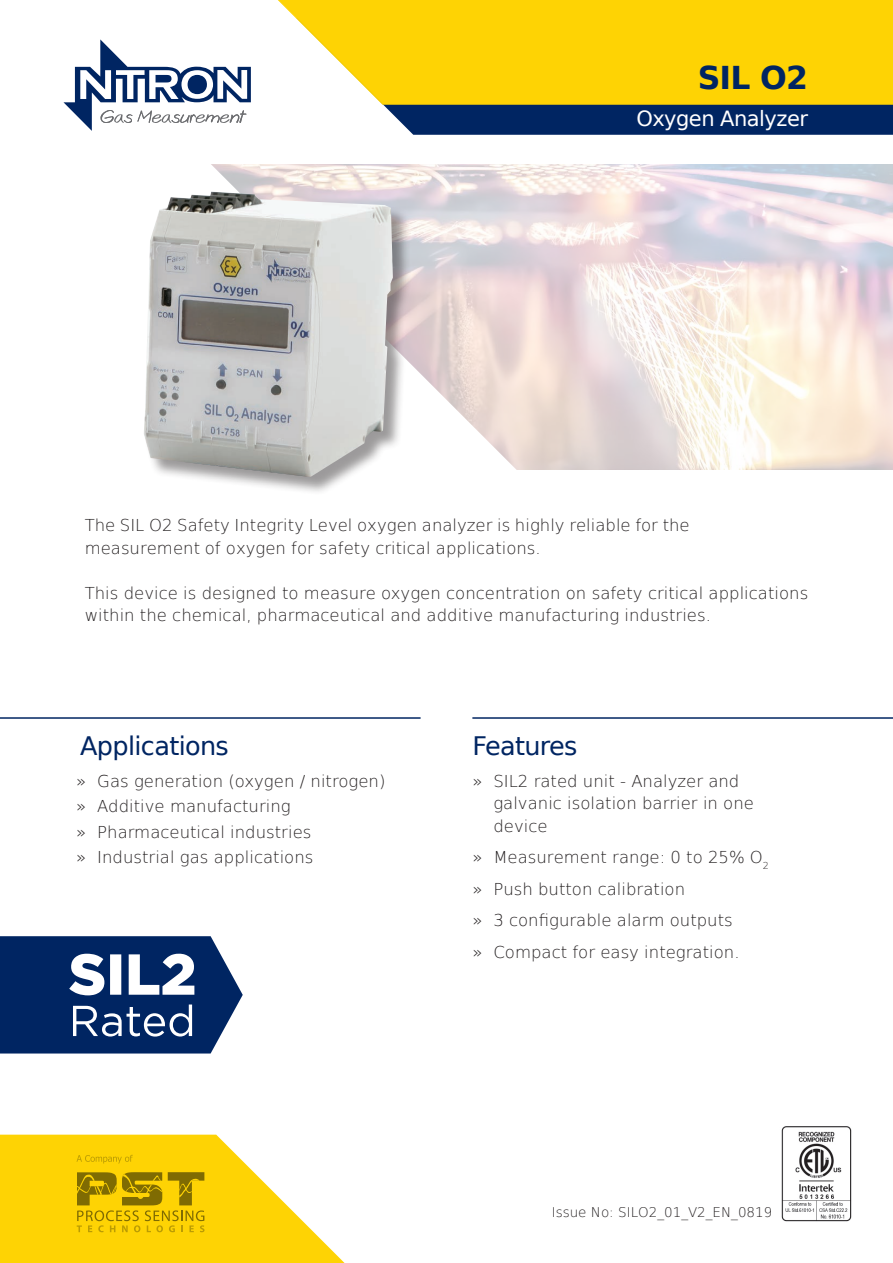
<style>
.page{position:relative;width:893px;height:1263px;background:#fff}
.page>*{position:absolute;margin:0;border:0;box-sizing:border-box;transform-origin:0 0}
.t1{font:700 31.5px "DejaVu Sans";color:#002562}
.t2{font:25.5px "DejaVu Sans";letter-spacing:-.025em;color:#002562}
.t3{font:21px "DejaVu Sans";letter-spacing:-.025em;color:#fff}
.t4{font:200 16.5px/22.5px "DejaVu Sans";color:#231f20}
.t5{font:200 13.5px "DejaVu Sans";color:#231f20}
</style>
<div class="page">
<div style="left:519px;top:105px;width:374px;height:30px;background:#002562"></div>
<div style="left:519px;top:0;width:374px;height:105px;background:#fed304"></div>
<img style="left:519px;top:164px;width:374px;height:306px">
<svg style="left:211px;top:0;width:308px;height:470px"></svg>
<svg style="left:63px;top:39px;width:188px;height:92px"></svg>
<hr style="left:0;top:717px;width:421px;height:2px;background:#002562">
<hr style="left:472px;top:717px;width:421px;height:2px;background:#002562">
<svg style="left:0;top:1135px;width:345px;height:128px"></svg>
<img style="left:781px;top:1126px;width:71px;height:96px">
<div style="left:145px;top:193px;width:267px;height:302px;background:#231f20;opacity:.45"></div>
<img style="left:144px;top:192px;width:249px;height:285px">
<svg style="left:0;top:936px;width:243px;height:117px"></svg>
<h1 class="t1" style="left:698px;top:52px;width:112px">SIL O2</h1>
<p class="t3" style="left:636px;top:100px;width:173px">Oxygen Analyzer</p>
<p class="t4" style="left:85px;top:513px;width:607px">The SIL O2 Safety Integrity Level oxygen analyzer is highly reliable for the measurement of oxygen for safety critical applications.</p>
<p class="t4" style="left:85px;top:581px;width:725px">This device is designed to measure oxygen concentration on safety critical applications within the chemical, pharmaceutical and additive manufacturing industries.</p>
<h2 class="t2" style="left:80px;top:724px;width:150px">Applications</h2>
<h2 class="t2" style="left:472px;top:724px;width:107px">Features</h2>
<p class="t4" style="left:493px;top:769px;width:262px;text-indent:-21px">» SIL2 rated unit - Analyzer and galvanic isolation barrier in one device</p>
<p class="t4" style="left:472px;top:841px;width:298px;line-height:31.5px">» Measurement range: 0 to 25% O<sub>2 </sub>» Push button calibration<br>» 3 configurable alarm outputs<br>» Compact for easy integration.</p>
<p class="t4" style="left:76px;top:767px;width:311px;line-height:25.5px">» Gas generation (oxygen / nitrogen) » Additive manufacturing<br>» Pharmaceutical industries<br>» Industrial gas applications</p>
<p class="t5" style="left:552px;top:1201px;width:222px">Issue No: SILO2_01_V2_EN_0819</p>
</div>
